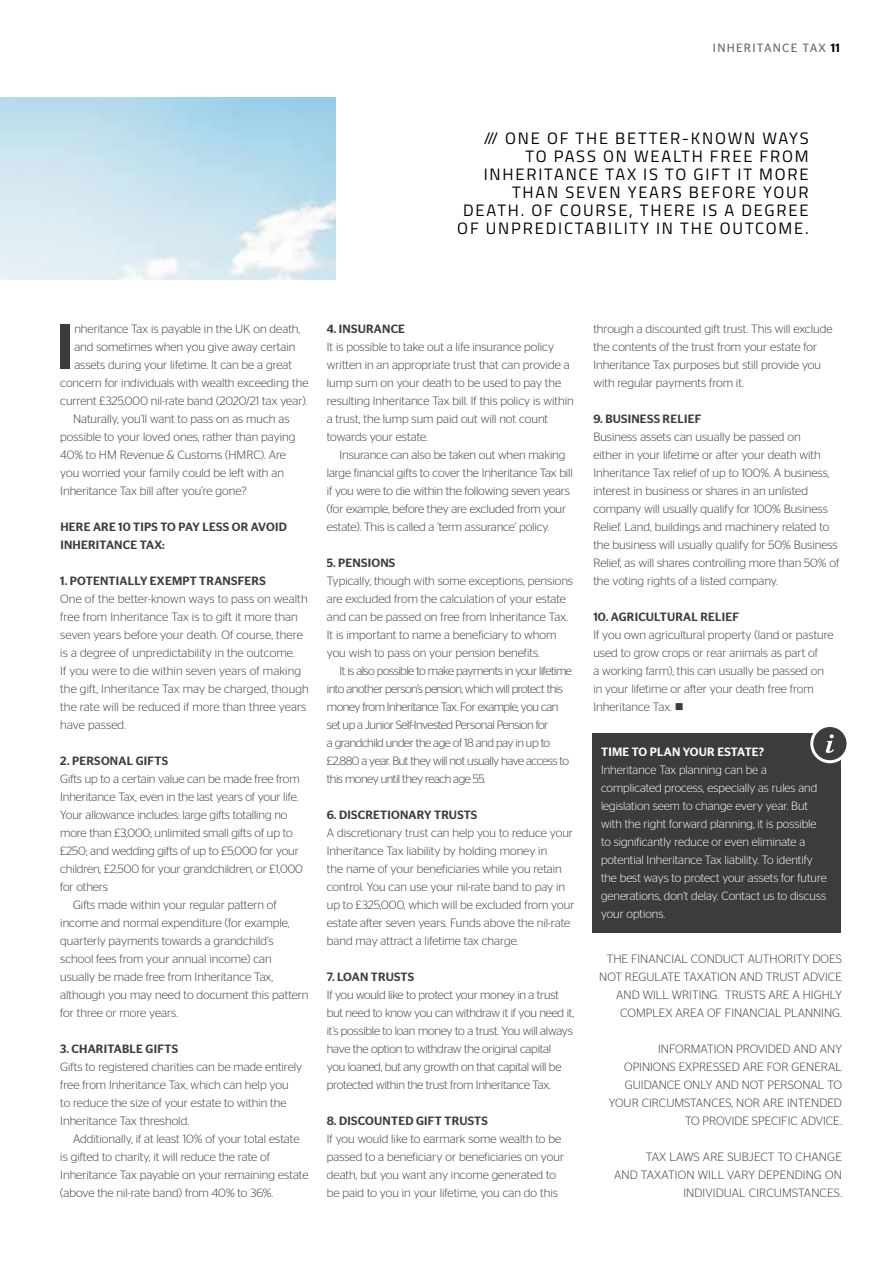
<style>
.page{position:relative;width:893px;height:1263px;background:#fff}
.page>*{position:absolute;margin:0;border:0;box-sizing:border-box;transform-origin:0 0}
.t1{font:500 63.45px "Stag Sans";color:#3c3c3b}
.t2{font:16.5px/18px "Titillium";letter-spacing:.11em;color:#000;text-align:right}
.t3{font:300 12px/18px "Stag Sans";color:#3c3c3b}
.t4{font:300 12px/18px "Stag Sans";color:#fff}
.t5{font:300 12px/18px "Stag Sans";letter-spacing:-.04em;color:#3c3c3b}
.t6{font:300 12px/18px "Stag Sans";letter-spacing:-.02em;color:#3c3c3b}
.t7{font:500 12px/18px "Stag Sans";letter-spacing:.02em;color:#3c3c3b}
.t8{font:500 12px "Stag Sans";letter-spacing:.02em;color:#fff}
.t9{font:12px "Stag Sans";letter-spacing:.1em;color:#706f6f}
.s1{font-weight:500;color:#000}
</style>
<div class="page">
<div style="left:592px;top:733px;width:249px;height:199px;background:#3c3c3b"></div>
<div style="left:812px;top:725px;width:36px;height:37px;background:#3c3c3b;border-radius:50%"></div>
<div style="left:810px;top:724px;width:39px;height:39px;border:3px solid #fff;border-radius:50%"></div>
<svg style="left:826px;top:734px;width:8px;height:19px"></svg>
<p class="t9" style="left:713px;top:41px;width:128px">INHERITANCE TAX <span class="s1">11</span></p>
<h2 class="t2" style="left:457px;top:129px;width:353px">/// ONE OF THE BETTER-KNOWN WAYS<br>TO PASS ON WEALTH FREE FROM<br>INHERITANCE TAX IS TO GIFT IT MORE<br>THAN SEVEN YEARS BEFORE YOUR<br>DEATH. OF COURSE, THERE IS A DEGREE<br>OF UNPREDICTABILITY IN THE OUTCOME.</h2>
<h1 class="t1" style="left:56px;top:310px;width:20px">I</h1>
<p class="t3" style="left:74px;top:320px;width:227px">nheritance Tax is payable in the UK on death,</p>
<p class="t3" style="left:74px;top:338px;width:223px">and sometimes when you give away certain</p>
<p class="t3" style="left:74px;top:356px;width:219px">assets during your lifetime. It can be a great</p>
<p class="t3" style="left:60px;top:374px;width:250px">concern for individuals with wealth exceeding the</p>
<p class="t3" style="left:60px;top:392px;width:249px">current £325,000 nil-rate band (2020/21 tax year).</p>
<p class="t3" style="left:73px;top:410px;width:218px">Naturally, you’ll want to pass on as much as</p>
<p class="t3" style="left:60px;top:428px;width:237px">possible to your loved ones, rather than paying</p>
<p class="t3" style="left:60px;top:446px;width:227px">40% to HM Revenue &amp; Customs (HMRC). Are</p>
<p class="t3" style="left:60px;top:464px;width:225px">you worried your family could be left with an</p>
<p class="t3" style="left:60px;top:482px;width:188px">Inheritance Tax bill after you’re gone?</p>
<p class="t7" style="left:60px;top:518px;width:228px">HERE ARE 10 TIPS TO PAY LESS OR AVOID<br>INHERITANCE TAX:</p>
<p class="t7" style="left:60px;top:572px;width:207px">1. POTENTIALLY EXEMPT TRANSFERS</p>
<p class="t3" style="left:60px;top:590px;width:250px">One of the better-known ways to pass on wealth free from Inheritance Tax is to gift it more than seven years before your death. Of course, there is a degree of unpredictability in the outcome.<br>If you were to die within seven years of making the gift, Inheritance Tax may be charged, though the rate will be reduced if more than three years have passed.</p>
<p class="t7" style="left:60px;top:752px;width:109px">2. PERSONAL GIFTS</p>
<p class="t3" style="left:60px;top:770px;width:241px">Gifts up to a certain value can be made free from</p>
<p class="t3" style="left:60px;top:788px;width:240px">Inheritance Tax, even in the last years of your life.</p>
<p class="t3" style="left:60px;top:806px;width:229px">Your allowance includes: large gifts totalling no</p>
<p class="t3" style="left:60px;top:824px;width:234px">more than £3,000; unlimited small gifts of up to</p>
<p class="t3" style="left:60px;top:842px;width:240px">£250; and wedding gifts of up to £5,000 for your</p>
<p class="t3" style="left:60px;top:860px;width:244px">children, £2,500 for your grandchildren, or £1,000</p>
<p class="t3" style="left:60px;top:878px;width:49px">for others</p>
<p class="t3" style="left:73px;top:896px;width:205px">Gifts made within your regular pattern of</p>
<p class="t3" style="left:60px;top:914px;width:231px">income and normal expenditure (for example,</p>
<p class="t3" style="left:60px;top:932px;width:215px">quarterly payments towards a grandchild’s</p>
<p class="t3" style="left:60px;top:950px;width:213px">school fees from your annual income) can</p>
<p class="t3" style="left:60px;top:968px;width:214px">usually be made free from Inheritance Tax,</p>
<p class="t3" style="left:60px;top:986px;width:250px">although you may need to document this pattern</p>
<p class="t3" style="left:60px;top:1004px;width:119px">for three or more years.</p>
<p class="t7" style="left:60px;top:1040px;width:119px">3. CHARITABLE GIFTS</p>
<p class="t3" style="left:60px;top:1058px;width:243px">Gifts to registered charities can be made entirely free from Inheritance Tax, which can help you<br>to reduce the size of your estate to within the Inheritance Tax threshold.</p>
<p class="t3" style="left:60px;top:1130px;width:250px;text-indent:13px">Additionally, if at least 10% of your total estate is gifted to charity, it will reduce the rate of Inheritance Tax payable on your remaining estate (above the nil-rate band) from 40% to 36%.</p>
<p class="t7" style="left:327px;top:320px;width:80px">4. INSURANCE</p>
<p class="t3" style="left:327px;top:338px;width:248px">It is possible to take out a life insurance policy written in an appropriate trust that can provide a lump sum on your death to be used to pay the resulting Inheritance Tax bill. If this policy is within a trust, the lump sum paid out will not count towards your estate.</p>
<p class="t3" style="left:327px;top:446px;width:247px;text-indent:13px">Insurance can also be taken out when making large financial gifts to cover the Inheritance Tax bill if you were to die within the following seven years (for example, before they are excluded from your estate). This is called a ‘term assurance’ policy.</p>
<p class="t7" style="left:327px;top:554px;width:70px">5. PENSIONS</p>
<p class="t3" style="left:327px;top:572px;width:248px">Typically, though with some exceptions, pensions are excluded from the calculation of your estate and can be passed on free from Inheritance Tax.<br>It is important to name a beneficiary to whom you wish to pass on your pension benefits.</p>
<p class="t5" style="left:327px;top:662px;width:247px;text-indent:13px">It is also possible to make payments in your lifetime into another person’s pension, which will protect this money from Inheritance Tax. For example, you can set up a Junior Self-Invested Personal Pension for<br>a grandchild under the age of 18 and pay in up to £2,880 a year. But they will not usually have access to this money until they reach age 55.</p>
<p class="t7" style="left:327px;top:806px;width:152px">6. DISCRETIONARY TRUSTS</p>
<p class="t3" style="left:327px;top:824px;width:249px">A discretionary trust can help you to reduce your Inheritance Tax liability by holding money in<br>the name of your beneficiaries while you retain control. You can use your nil-rate band to pay in up to £325,000, which will be excluded from your estate after seven years. Funds above the nil-rate band may attract a lifetime tax charge.</p>
<p class="t7" style="left:327px;top:968px;width:89px">7. LOAN TRUSTS</p>
<p class="t6" style="left:327px;top:986px;width:249px">If you would like to protect your money in a trust but need to know you can withdraw it if you need it, it’s possible to loan money to a trust. You will always have the option to withdraw the original capital<br>you loaned, but any growth on that capital will be protected within the trust from Inheritance Tax.</p>
<p class="t7" style="left:327px;top:1112px;width:162px">8. DISCOUNTED GIFT TRUSTS</p>
<p class="t3" style="left:327px;top:1130px;width:239px">If you would like to earmark some wealth to be passed to a beneficiary or beneficiaries on your death, but you want any income generated to be paid to you in your lifetime, you can do this</p>
<p class="t3" style="left:593px;top:320px;width:241px">through a discounted gift trust. This will exclude the contents of the trust from your estate for Inheritance Tax purposes but still provide you with regular payments from it.</p>
<p class="t7" style="left:593px;top:410px;width:110px">9. BUSINESS RELIEF</p>
<p class="t3" style="left:593px;top:428px;width:247px">Business assets can usually be passed on<br>either in your lifetime or after your death with Inheritance Tax relief of up to 100%. A business, interest in business or shares in an unlisted company will usually qualify for 100% Business Relief. Land, buildings and machinery related to the business will usually qualify for 50% Business Relief, as will shares controlling more than 50% of the voting rights of a listed company.</p>
<p class="t7" style="left:593px;top:608px;width:147px">10. AGRICULTURAL RELIEF</p>
<p class="t3" style="left:593px;top:626px;width:242px">If you own agricultural property (land or pasture used to grow crops or rear animals as part of<br>a working farm), this can usually be passed on in your lifetime or after your death free from Inheritance Tax. ■</p>
<p class="t8" style="left:601px;top:745px;width:165px">TIME TO PLAN YOUR ESTATE?</p>
<p class="t4" style="left:601px;top:761px;width:227px">Inheritance Tax planning can be a complicated process, especially as rules and legislation seem to change every year. But with the right forward planning, it is possible to significantly reduce or even eliminate a potential Inheritance Tax liability. To identify the best ways to protect your assets for future generations, don’t delay. Contact us to discuss your options.</p>
<p class="t3" style="left:599px;top:950px;width:244px;text-align:right">THE FINANCIAL CONDUCT AUTHORITY DOES NOT REGULATE TAXATION AND TRUST ADVICE AND WILL WRITING. TRUSTS ARE A HIGHLY COMPLEX AREA OF FINANCIAL PLANNING.</p>
<p class="t3" style="left:609px;top:1040px;width:234px;text-align:right">INFORMATION PROVIDED AND ANY<br>OPINIONS EXPRESSED ARE FOR GENERAL<br>GUIDANCE ONLY AND NOT PERSONAL TO<br>YOUR CIRCUMSTANCES, NOR ARE INTENDED<br>TO PROVIDE SPECIFIC ADVICE.</p>
<p class="t3" style="left:614px;top:1148px;width:229px;text-align:right">TAX LAWS ARE SUBJECT TO CHANGE<br>AND TAXATION WILL VARY DEPENDING ON<br>INDIVIDUAL CIRCUMSTANCES.</p>
</div>
